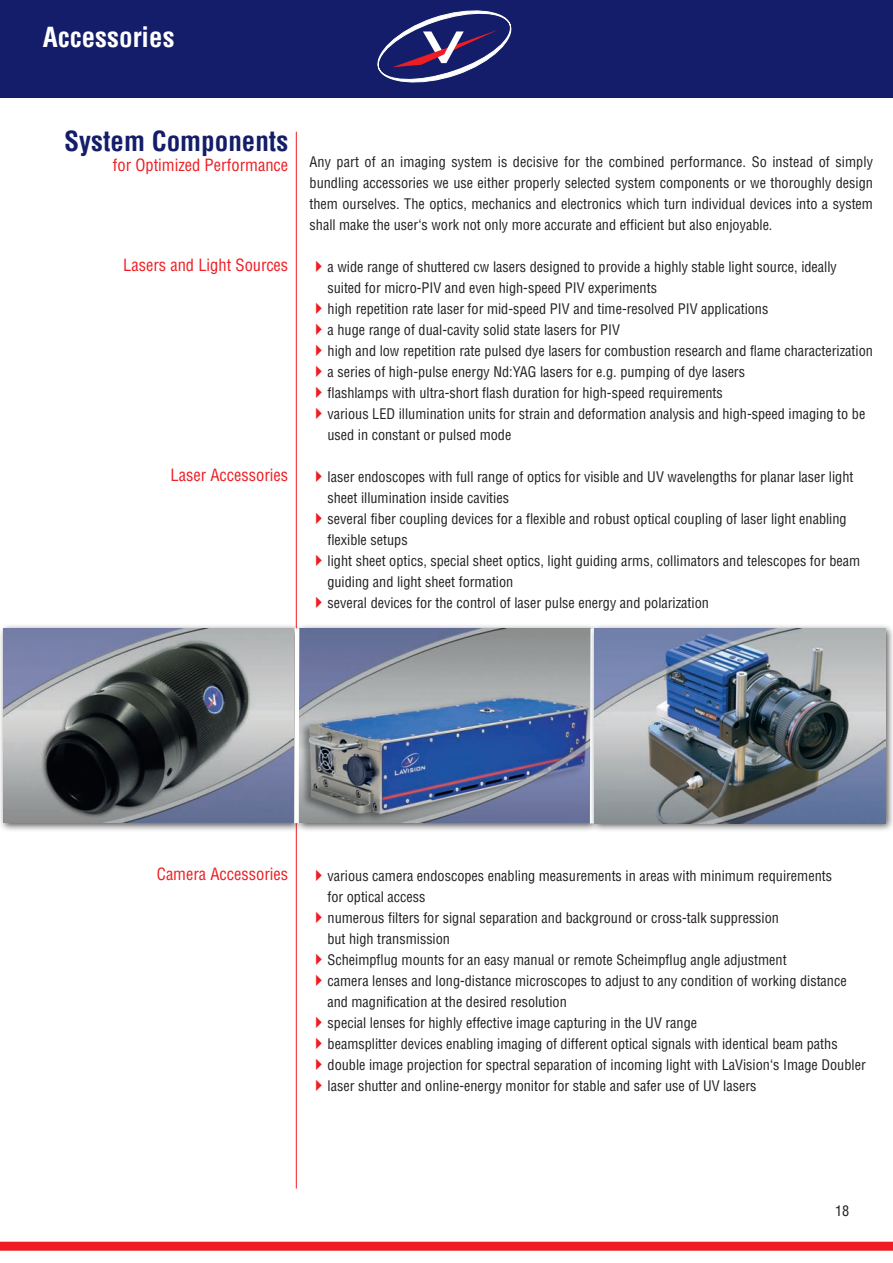
<style>
.page{position:relative;width:893px;height:1263px;background:#fff}
.page>*{position:absolute;margin:0;border:0;box-sizing:border-box;transform-origin:0 0}
.t1{font:700 condensed 27px "Helvetica";color:#131d6a}
.t2{font:700 condensed 27px "Helvetica";color:#fff}
.t3{font:condensed 16.5px "Helvetica";color:#ee1d23}
.t4{font:condensed 14.25px/21px "Helvetica";color:#231f20}
.s1{color:#ee1d23}
</style>
<div class="page">
<div style="left:0;top:0;width:893px;height:97px;background:#131d6a"></div>
<hr style="left:296px;top:132px;width:1px;height:1056px;background:#ee1d23">
<div style="left:0;top:1242px;width:893px;height:9px;background:#ee1d23"></div>
<div style="left:0;top:624px;width:303px;height:208px;background:#231f20;opacity:.75"></div>
<img style="left:3px;top:628px;width:289px;height:195px">
<div style="left:295px;top:623px;width:304px;height:209px;background:#231f20;opacity:.75"></div>
<img style="left:302px;top:628px;width:286px;height:195px">
<svg style="left:292px;top:624px;width:10px;height:204px"></svg>
<svg style="left:588px;top:624px;width:2px;height:204px"></svg>
<div style="left:590px;top:624px;width:303px;height:208px;background:#231f20;opacity:.75"></div>
<img style="left:595px;top:629px;width:291px;height:194px">
<svg style="left:378px;top:11px;width:133px;height:71px"></svg>
<h1 class="t2" style="left:43px;top:20px;width:133px">Accessories</h1>
<h1 class="t1" style="left:64px;top:124px;width:226px">System Components</h1>
<p class="t3" style="left:113px;top:155px;width:177px">for Optimized Performance</p>
<p class="t3" style="left:123px;top:255px;width:167px">Lasers and Light Sources</p>
<p class="t3" style="left:171px;top:465px;width:119px">Laser Accessories</p>
<p class="t4" style="left:310px;top:151px;width:565px;text-align:justify">Any part of an imaging system is decisive for the combined performance. So instead of simply bundling accessories we use either properly selected system components or we thoroughly design them ourselves. The optics, mechanics and electronics which turn individual devices into a system shall make the user‘s work not only more accurate and efficient but also enjoyable.</p>
<p class="t4" style="left:327px;top:256px;width:511px;text-indent:-18px"><span class="s1">✔</span>a wide range of shuttered cw lasers designed to provide a highly stable light source, ideally suited for micro-PIV and even high-speed PIV experiments</p>
<p class="t4" style="left:310px;top:298px;width:460px"><span class="s1">✔</span>high repetition rate laser for mid-speed PIV and time-resolved PIV applications</p>
<p class="t4" style="left:310px;top:319px;width:312px"><span class="s1">✔</span>a huge range of dual-cavity solid state lasers for PIV</p>
<p class="t4" style="left:310px;top:340px;width:565px"><span class="s1">✔</span>high and low repetition rate pulsed dye lasers for combustion research and flame characterization</p>
<p class="t4" style="left:310px;top:361px;width:437px"><span class="s1">✔</span>a series of high-pulse energy Nd:YAG lasers for e.g. pumping of dye lasers</p>
<p class="t4" style="left:310px;top:382px;width:415px"><span class="s1">✔</span>flashlamps with ultra-short flash duration for high-speed requirements</p>
<p class="t4" style="left:327px;top:403px;width:539px;text-indent:-18px"><span class="s1">✔</span>various LED illumination units for strain and deformation analysis and high-speed imaging to be used in constant or pulsed mode</p>
<p class="t4" style="left:327px;top:466px;width:528px;text-indent:-18px"><span class="s1">✔</span>laser endoscopes with full range of optics for visible and UV wavelengths for planar laser light sheet illumination inside cavities</p>
<p class="t4" style="left:327px;top:508px;width:521px;text-indent:-18px"><span class="s1">✔</span>several fiber coupling devices for a flexible and robust optical coupling of laser light enabling flexible setups</p>
<p class="t4" style="left:327px;top:550px;width:534px;text-indent:-18px"><span class="s1">✔</span>light sheet optics, special sheet optics, light guiding arms, collimators and telescopes for beam guiding and light sheet formation</p>
<p class="t4" style="left:310px;top:592px;width:401px"><span class="s1">✔</span>several devices for the control of laser pulse energy and polarization</p>
<p class="t3" style="left:157px;top:864px;width:133px">Camera Accessories</p>
<p class="t4" style="left:327px;top:865px;width:506px;text-indent:-18px"><span class="s1">✔</span>various camera endoscopes enabling measurements in areas with minimum requirements for optical access</p>
<p class="t4" style="left:327px;top:907px;width:453px;text-indent:-18px"><span class="s1">✔</span>numerous filters for signal separation and background or cross-talk suppression but high transmission</p>
<p class="t4" style="left:310px;top:949px;width:479px"><span class="s1">✔</span>Scheimpflug mounts for an easy manual or remote Scheimpflug angle adjustment</p>
<p class="t4" style="left:327px;top:970px;width:521px;text-indent:-18px"><span class="s1">✔</span>camera lenses and long-distance microscopes to adjust to any condition of working distance and magnification at the desired resolution</p>
<p class="t4" style="left:310px;top:1012px;width:389px"><span class="s1">✔</span>special lenses for highly effective image capturing in the UV range</p>
<p class="t4" style="left:310px;top:1033px;width:530px"><span class="s1">✔</span>beamsplitter devices enabling imaging of different optical signals with identical beam paths</p>
<p class="t4" style="left:310px;top:1054px;width:558px"><span class="s1">✔</span>double image projection for spectral separation of incoming light with LaVision‘s Image Doubler</p>
<p class="t4" style="left:310px;top:1075px;width:448px"><span class="s1">✔</span>laser shutter and online-energy monitor for stable and safer use of UV lasers</p>
<p class="t4" style="left:835px;top:1200px;width:16px">18</p>
</div>
